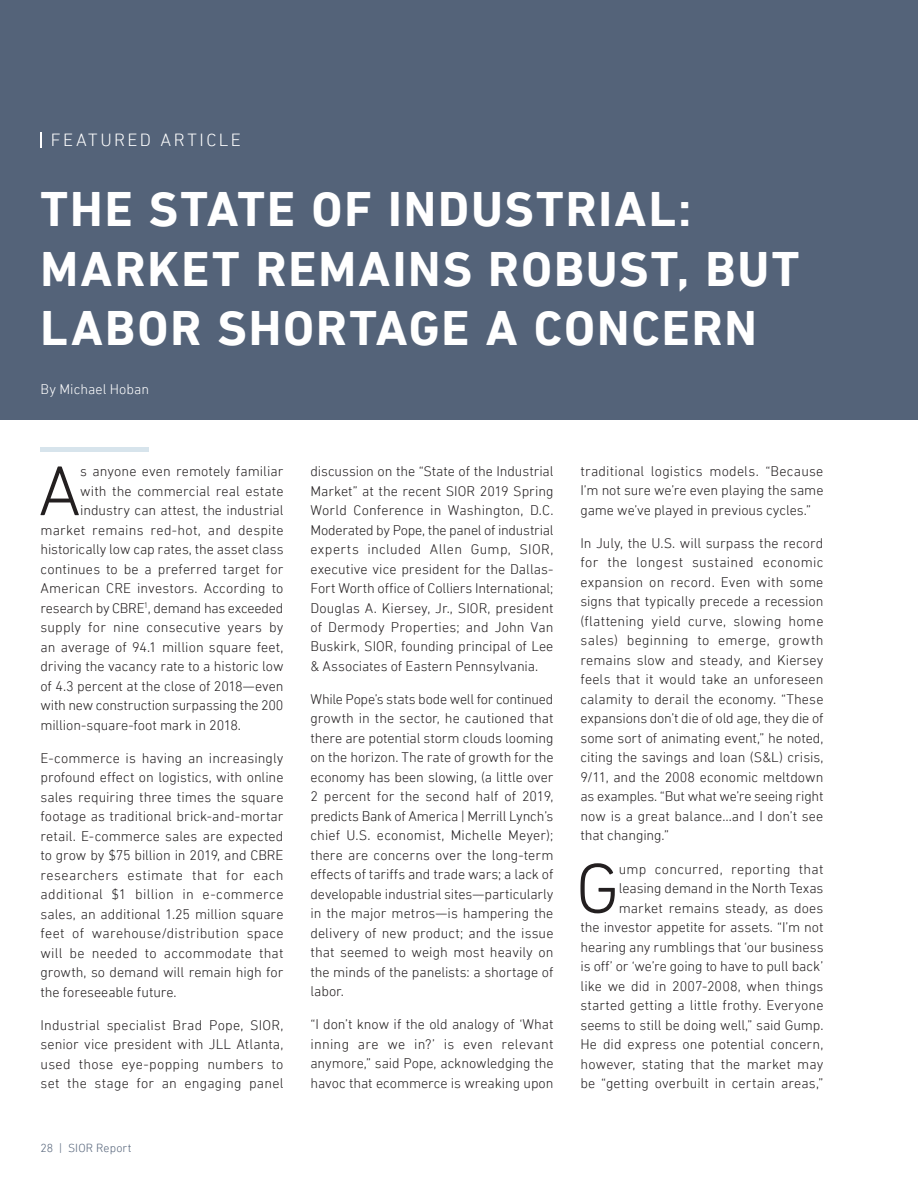
<style>
.page{position:relative;width:918px;height:1188px;background:#fff}
.page>*{position:absolute;margin:0;border:0;box-sizing:border-box;transform-origin:0 0}
.t1{font:300 71.55px "DIN Next LT Pro";color:#231f20}
.t2{font:700 49.5px/59.4px "DIN Next LT Pro";letter-spacing:.04em;color:#fff}
.t3{font:300 18px "DIN Next LT Pro";letter-spacing:.135em;color:#fff}
.t4{font:300 14.25px/19.5px "DIN Next LT Pro";color:#231f20;text-align:justify}
.t5{font:300 14.25px "DIN Next LT Pro";letter-spacing:.005em;color:#fff}
.t6{font:300 12px "DIN Next LT Pro";letter-spacing:.01em;color:#546379}
</style>
<div class="page">
<div style="left:0;top:0;width:918px;height:419px;background:#546379"></div>
<svg style="left:40px;top:132px;width:2px;height:15px"></svg>
<hr style="left:40px;top:447px;width:109px;height:4px;background:#d7e4ec">
<p class="t3" style="left:51px;top:129px;width:191px">FEATURED ARTICLE</p>
<h2 class="t2" style="left:40px;top:179px;width:760px">THE STATE OF INDUSTRIAL:<br>MARKET REMAINS ROBUST, BUT<br>LABOR SHORTAGE A CONCERN</h2>
<p class="t5" style="left:40px;top:381px;width:110px">By Michael Hoban</p>
<h1 class="t1" style="left:38px;top:450px;width:44px">A</h1>
<p class="t4" style="left:80px;top:461px;width:205px">s anyone even remotely familiar</p>
<p class="t4" style="left:80px;top:481px;width:205px">with the commercial real estate</p>
<p class="t4" style="left:80px;top:500px;width:205px">industry can attest, the industrial</p>
<p class="t4" style="left:41px;top:520px;width:245px">market remains red-hot, and despite</p>
<p class="t4" style="left:41px;top:539px;width:245px">historically low cap rates, the asset class</p>
<p class="t4" style="left:41px;top:559px;width:245px">continues to be a preferred target for</p>
<p class="t4" style="left:41px;top:578px;width:244px">American CRE investors. According to</p>
<p class="t4" style="left:41px;top:598px;width:244px">research by CBRE<sup>1</sup>, demand has exceeded</p>
<p class="t4" style="left:41px;top:617px;width:245px">supply for nine consecutive years by</p>
<p class="t4" style="left:41px;top:637px;width:244px">an average of 94.1 million square feet,</p>
<p class="t4" style="left:41px;top:656px;width:245px">driving the vacancy rate to a historic low</p>
<p class="t4" style="left:41px;top:676px;width:244px">of 4.3 percent at the close of 2018—even</p>
<p class="t4" style="left:41px;top:695px;width:244px">with new construction surpassing the 200</p>
<p class="t4" style="left:41px;top:715px;width:202px">million-square-foot mark in 2018.</p>
<p class="t4" style="left:41px;top:748px;width:245px">E-commerce is having an increasingly profound effect on logistics, with online sales requiring three times the square footage as traditional brick-and-mortar retail. E-commerce sales are expected to grow by $75 billion in 2019, and CBRE researchers estimate that for each additional $1 billion in e-commerce sales, an additional 1.25 million square feet of warehouse/distribution space will be needed to accommodate that growth, so demand will remain high for the foreseeable future.</p>
<p class="t4" style="left:41px;top:1015px;width:245px">Industrial specialist Brad Pope, SIOR, senior vice president with JLL Atlanta, used those eye-popping numbers to set the stage for an engaging panel</p>
<p class="t6" style="left:40px;top:1141px;width:93px">28 | SIOR Report</p>
<p class="t4" style="left:310px;top:461px;width:245px">discussion on the “State of the Industrial Market” at the recent SIOR 2019 Spring World Conference in Washington, D.C.<br>Moderated by Pope, the panel of industrial experts included Allen Gump, SIOR, executive vice president for the Dallas-Fort Worth office of Colliers International; Douglas A. Kiersey, Jr., SIOR, president of Dermody Properties; and John Van Buskirk, SIOR, founding principal of Lee &amp; Associates of Eastern Pennsylvania.</p>
<p class="t4" style="left:310px;top:689px;width:245px">While Pope’s stats bode well for continued growth in the sector, he cautioned that there are potential storm clouds looming on the horizon. The rate of growth for the economy has been slowing, (a little over 2 percent for the second half of 2019, predicts Bank of America | Merrill Lynch’s chief U.S. economist, Michelle Meyer); there are concerns over the long-term effects of tariffs and trade wars; a lack of developable industrial sites—particularly in the major metros—is hampering the delivery of new product; and the issue that seemed to weigh most heavily on the minds of the panelists: a shortage of labor.</p>
<p class="t4" style="left:310px;top:1015px;width:245px">“I don’t know if the old analogy of ‘What inning are we in?’ is even relevant anymore,” said Pope, acknowledging the havoc that ecommerce is wreaking upon</p>
<p class="t4" style="left:580px;top:461px;width:245px">traditional logistics models. “Because I’m not sure we’re even playing the same game we’ve played in previous cycles.”</p>
<p class="t4" style="left:580px;top:533px;width:245px">In July, the U.S. will surpass the record for the longest sustained economic expansion on record. Even with some signs that typically precede a recession (flattening yield curve, slowing home sales) beginning to emerge, growth remains slow and steady, and Kiersey feels that it would take an unforeseen calamity to derail the economy. “These expansions don’t die of old age, they die of some sort of animating event,” he noted, citing the savings and loan (S&amp;L) crisis, 9/11, and the 2008 economic meltdown as examples. “But what we’re seeing right now is a great balance…and I don’t see that changing.”</p>
<h1 class="t1" style="left:576px;top:847px;width:45px">G</h1>
<p class="t4" style="left:581px;top:859px;width:245px;text-align:right">ump concurred, reporting that leasing demand in the North Texas market remains steady, as does<br>the investor appetite for assets. “I’m not hearing any rumblings that ‘our business is off’ or ‘we’re going to have to pull back’ like we did in 2007-2008, when things started getting a little frothy. Everyone seems to still be doing well,” said Gump.<br>He did express one potential concern, however, stating that the market may be “getting overbuilt in certain areas,”</p>
</div>
